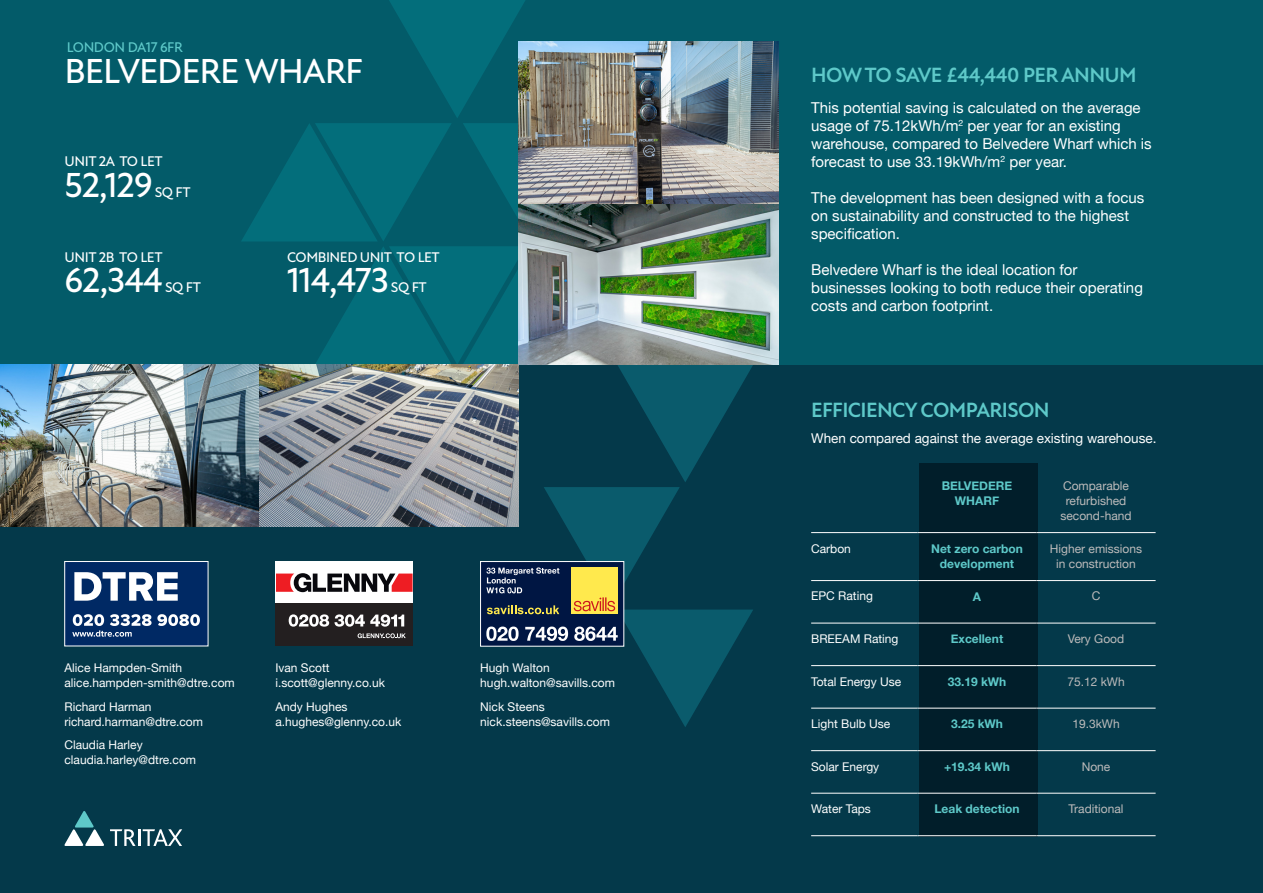
<style>
.page{position:relative;width:1263px;height:893px;background:#04394a}
.page>*{position:absolute;margin:0;border:0;box-sizing:border-box;transform-origin:0 0}
.t1{font:500 35.4px "New Atten";letter-spacing:-.03em;color:#fff}
.t2{font:700 21px "New Atten";letter-spacing:-.03em;color:#5ec9c9}
.t3{font:15px/18px "Helvetica Neue";color:#fff}
.t4{font:500 14.25px "New Atten";letter-spacing:-.03em;color:#fff}
.t5{font:500 14.25px "New Atten";letter-spacing:-.03em;color:#5ec9c9}
.t6{font:13.5px "Helvetica Neue";color:#fff}
.t7{font:12px/15px "Helvetica Neue";color:#fff}
.t8{font:12px/15px "Helvetica Neue";color:#bdbbbb;text-align:center}
.t9{font:700 12px/15px "Helvetica Neue";color:#5ec9c9;text-align:center}
</style>
<div class="page">
<div style="left:0;top:0;width:1263px;height:365px;background:#035b69"></div>
<svg style="left:64px;top:811px;width:118px;height:35px"></svg>
<div style="left:64px;top:561px;width:144px;height:85px;background:#002964;border:1px solid #fff"></div>
<svg style="left:74px;top:572px;width:104px;height:29px"></svg>
<svg style="left:72px;top:614px;width:128px;height:23px"></svg>
<svg style="left:241px;top:0;width:512px;height:727px"></svg>
<img style="left:0;top:365px;width:519px;height:161px">
<img style="left:519px;top:41px;width:259px;height:324px">
<div style="left:919px;top:464px;width:118px;height:373px;background:#011e2a"></div>
<hr style="left:811px;top:532px;width:106px;height:1px;background:#fff">
<hr style="left:917px;top:532px;width:119px;height:1px;background:#fff">
<hr style="left:1036px;top:532px;width:119px;height:1px;background:#fff">
<hr style="left:811px;top:580px;width:106px;height:1px;background:#fff">
<hr style="left:917px;top:580px;width:119px;height:1px;background:#fff">
<hr style="left:1036px;top:580px;width:119px;height:1px;background:#fff">
<hr style="left:811px;top:623px;width:106px;height:1px;background:#fff">
<hr style="left:917px;top:623px;width:119px;height:1px;background:#fff">
<hr style="left:1036px;top:623px;width:119px;height:1px;background:#fff">
<hr style="left:811px;top:665px;width:106px;height:1px;background:#fff">
<hr style="left:917px;top:665px;width:119px;height:1px;background:#fff">
<hr style="left:1036px;top:665px;width:119px;height:1px;background:#fff">
<hr style="left:811px;top:708px;width:106px;height:1px;background:#fff">
<hr style="left:917px;top:708px;width:119px;height:1px;background:#fff">
<hr style="left:1036px;top:708px;width:119px;height:1px;background:#fff">
<hr style="left:811px;top:750px;width:106px;height:1px;background:#fff">
<hr style="left:917px;top:750px;width:119px;height:1px;background:#fff">
<hr style="left:1036px;top:750px;width:119px;height:1px;background:#fff">
<hr style="left:811px;top:793px;width:106px;height:1px;background:#fff">
<hr style="left:917px;top:793px;width:119px;height:1px;background:#fff">
<hr style="left:1036px;top:793px;width:119px;height:1px;background:#fff">
<hr style="left:811px;top:835px;width:106px;height:1px;background:#fff">
<hr style="left:917px;top:835px;width:119px;height:1px;background:#fff">
<hr style="left:1036px;top:835px;width:119px;height:1px;background:#fff">
<p class="t5" style="left:67px;top:39px;width:117px">LONDON DA17 6FR</p>
<p class="t1" style="left:64px;top:50px;width:300px">BELVEDERE WHARF</p>
<p class="t4" style="left:64px;top:153px;width:100px">UNIT 2A TO LET</p>
<p class="t1" style="left:64px;top:164px;width:90px">52,129</p>
<p class="t4" style="left:155px;top:183px;width:37px">SQ FT</p>
<p class="t4" style="left:64px;top:248px;width:100px">UNIT 2B TO LET</p>
<p class="t1" style="left:64px;top:260px;width:100px">62,344</p>
<p class="t4" style="left:165px;top:279px;width:37px">SQ FT</p>
<p class="t4" style="left:287px;top:248px;width:154px">COMBINED UNIT TO LET</p>
<p class="t1" style="left:287px;top:260px;width:103px">114,473</p>
<p class="t4" style="left:391px;top:279px;width:37px">SQ FT</p>
<p class="t7" style="left:64px;top:661px;width:119px">Alice Hampden-Smith</p>
<p class="t7" style="left:64px;top:676px;width:172px">alice.hampden-smith@dtre.com</p>
<p class="t7" style="left:64px;top:700px;width:89px">Richard Harman</p>
<p class="t7" style="left:64px;top:715px;width:140px">richard.harman@dtre.com</p>
<p class="t7" style="left:64px;top:738px;width:80px">Claudia Harley</p>
<p class="t7" style="left:64px;top:753px;width:133px">claudia.harley@dtre.com</p>
<p class="t7" style="left:275px;top:661px;width:56px">Ivan Scott</p>
<p class="t7" style="left:275px;top:676px;width:111px">i.scott@glenny.co.uk</p>
<p class="t7" style="left:275px;top:700px;width:74px">Andy Hughes</p>
<p class="t7" style="left:275px;top:715px;width:128px">a.hughes@glenny.co.uk</p>
<p class="t7" style="left:480px;top:661px;width:71px">Hugh Walton</p>
<p class="t7" style="left:480px;top:676px;width:136px">hugh.walton@savills.com</p>
<p class="t7" style="left:480px;top:700px;width:131px">Nick Steens nick.steens@savills.com</p>
<p class="t2" style="left:811px;top:63px;width:327px">HOW TO SAVE £44,440 PER ANNUM</p>
<p class="t3" style="left:811px;top:99px;width:342px">This potential saving is calculated on the average usage of 75.12kWh/m<sup>2</sup> per year for an existing warehouse, compared to Belvedere Wharf which is forecast to use 33.19kWh/m<sup>2</sup> per year.</p>
<p class="t3" style="left:811px;top:189px;width:335px">The development has been designed with a focus on sustainability and constructed to the highest specification.</p>
<p class="t3" style="left:811px;top:261px;width:333px">Belvedere Wharf is the ideal location for businesses looking to both reduce their operating costs and carbon footprint.</p>
<p class="t2" style="left:811px;top:397px;width:240px">EFFICIENCY COMPARISON</p>
<p class="t6" style="left:811px;top:428px;width:347px">When compared against the average existing warehouse.</p>
<p class="t9" style="left:942px;top:479px;width:72px">BELVEDERE<br>WHARF</p>
<p class="t8" style="left:1060px;top:479px;width:73px">Comparable refurbished second-hand</p>
<p class="t7" style="left:811px;top:541px;width:41px">Carbon</p>
<p class="t9" style="left:931px;top:541px;width:93px">Net zero carbon development</p>
<p class="t8" style="left:1050px;top:541px;width:94px">Higher emissions in construction</p>
<p class="t7" style="left:811px;top:589px;width:63px">EPC Rating</p>
<p class="t9" style="left:973px;top:589px;width:10px">A</p>
<p class="t8" style="left:1092px;top:589px;width:10px">C</p>
<p class="t7" style="left:811px;top:632px;width:89px">BREEAM Rating</p>
<p class="t9" style="left:951px;top:632px;width:54px">Excellent</p>
<p class="t8" style="left:1068px;top:632px;width:58px">Very Good</p>
<p class="t7" style="left:811px;top:674px;width:92px">Total Energy Use</p>
<p class="t9" style="left:948px;top:674px;width:60px">33.19 kWh</p>
<p class="t8" style="left:1067px;top:674px;width:59px">75.12 kWh</p>
<p class="t7" style="left:811px;top:717px;width:81px">Light Bulb Use</p>
<p class="t9" style="left:951px;top:717px;width:54px">3.25 kWh</p>
<p class="t8" style="left:1072px;top:717px;width:49px">19.3kWh</p>
<p class="t7" style="left:811px;top:759px;width:70px">Solar Energy</p>
<p class="t9" style="left:944px;top:759px;width:67px">+19.34 kWh</p>
<p class="t8" style="left:1082px;top:759px;width:30px">None</p>
<p class="t7" style="left:811px;top:802px;width:61px">Water Taps</p>
<p class="t9" style="left:934px;top:802px;width:87px">Leak detection</p>
<p class="t8" style="left:1068px;top:802px;width:57px">Traditional</p>
</div>
